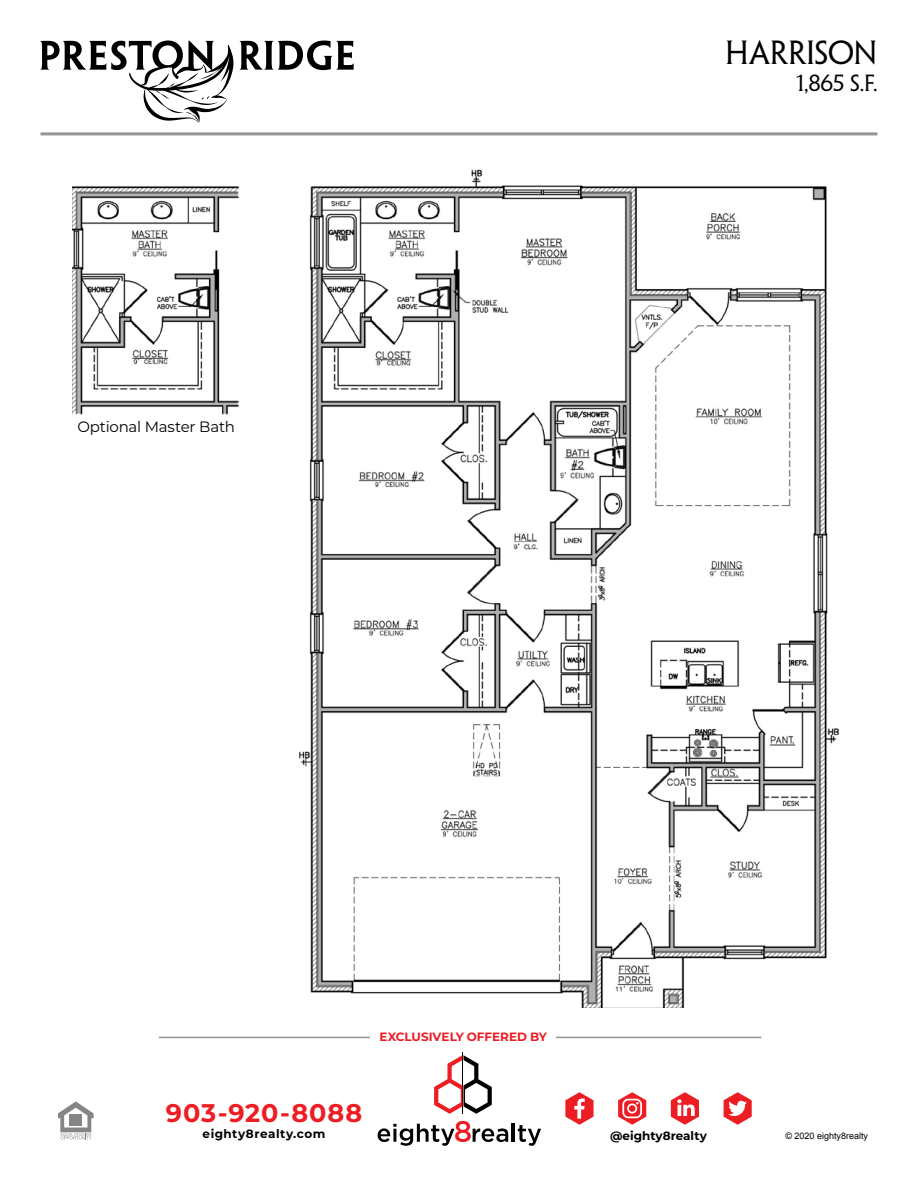
<style>
.page{position:relative;width:918px;height:1188px;background:#fff}
.page>*{position:absolute;margin:0;border:0;box-sizing:border-box;transform-origin:0 0}
.t1{font:30px "Penumbra Half Serif Std";color:#000}
.t2{font:700 25.5px "Montserrat";letter-spacing:.04em;color:#ed1d24}
.t3{font:21px "Penumbra Half Serif Std";color:#000}
.t4{font:15px "Montserrat";letter-spacing:-.015em;color:#000}
.t5{font:700 12px "Montserrat";letter-spacing:-.005em;color:#ed1d24}
.t6{font:700 12px "Montserrat";letter-spacing:.035em;color:#000}
.t7{font:700 12px "Montserrat";color:#000}
.t8{font:9px "Arial";color:#000}
</style>
<div class="page">
<svg style="left:565px;top:1092px;width:29px;height:33px"></svg>
<svg style="left:618px;top:1092px;width:28px;height:33px"></svg>
<svg style="left:671px;top:1092px;width:28px;height:33px"></svg>
<svg style="left:724px;top:1092px;width:28px;height:33px"></svg>
<hr style="left:463px;top:1053px;width:1px;height:61px;background:#000">
<hr style="left:512px;top:1124px;width:3px;height:18px;background:#000">
<svg style="left:518px;top:1125px;width:23px;height:21px"></svg>
<svg style="left:434px;top:1055px;width:58px;height:59px"></svg>
<svg style="left:378px;top:1121px;width:130px;height:25px"></svg>
<svg style="left:58px;top:1101px;width:36px;height:39px"></svg>
<hr style="left:159px;top:1037px;width:211px;height:1px;background:#939598">
<hr style="left:553px;top:1037px;width:208px;height:1px;background:#939598">
<div style="left:370px;top:1029px;width:186px;height:17px;background:#fff"></div>
<svg style="left:240px;top:41px;width:114px;height:29px"></svg>
<svg style="left:40px;top:40px;width:194px;height:83px"></svg>
<hr style="left:40px;top:132px;width:838px;height:3px;background:#939598">
<img style="left:72px;top:169px;width:768px;height:839px">
<p class="t4" style="left:77px;top:416px;width:159px">Optional Master Bath</p>
<h1 class="t1" style="left:725px;top:35px;width:154px">HARRISON</h1>
<h3 class="t3" style="left:796px;top:71px;width:83px">1,865 S.F.</h3>
<p class="t5" style="left:380px;top:1028px;width:169px">EXCLUSIVELY OFFERED BY</p>
<h2 class="t2" style="left:166px;top:1094px;width:198px">903-920-8088</h2>
<p class="t6" style="left:203px;top:1125px;width:124px">eighty8realty.com</p>
<p class="t7" style="left:610px;top:1127px;width:98px">@eighty8realty</p>
<p class="t8" style="left:785px;top:1130px;width:84px">© 2020 eighty8realty</p>
</div>
